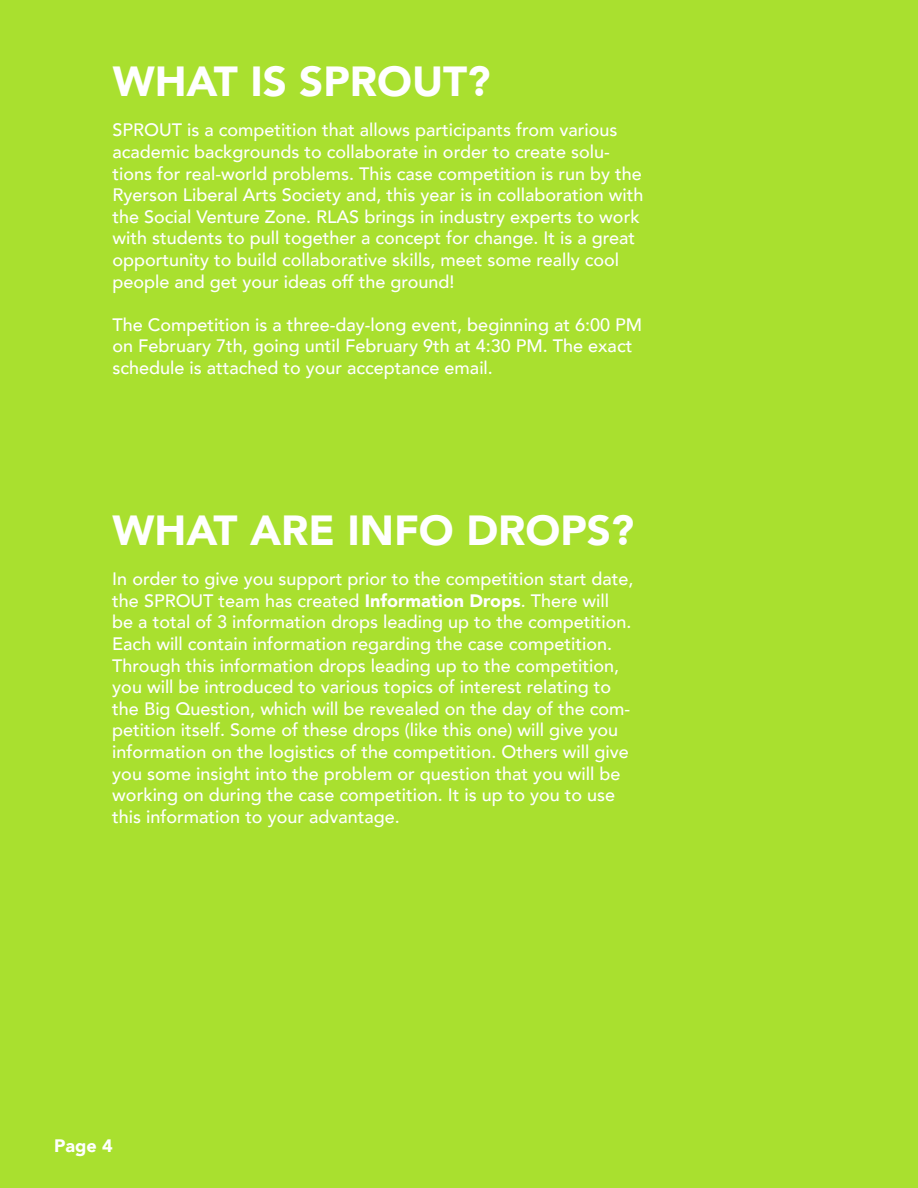
<style>
.page{position:relative;width:918px;height:1188px;background:#a9e02f}
.page>*{position:absolute;margin:0;border:0;box-sizing:border-box;transform-origin:0 0}
.t1{font:900 42px "Avenir";color:#fff}
.t2{font:500 18px/21.6px "Avenir";color:#fff}
.t3{font:900 18px "Avenir";color:#fff}
.s1{font-weight:900}
</style>
<div class="page">
<h1 class="t1" style="left:113px;top:45px;width:379px">WHAT IS SPROUT?</h1>
<p class="t2" style="left:112px;top:118px;width:533px">SPROUT is a competition that allows participants from various academic backgrounds to collaborate in order to create solu&shy;tions for real-world problems. This case competition is run by the Ryerson Liberal Arts Society and, this year is in collaboration with the Social Venture Zone. RLAS brings in industry experts to work with students to pull together a concept for change. It is a great opportunity to build collaborative skills, meet some really cool people and get your ideas off the ground!</p>
<p class="t2" style="left:112px;top:313px;width:531px">The Competition is a three-day-long event, beginning at 6:00 PM on February 7th, going until February 9th at 4:30 PM. The exact schedule is attached to your acceptance email.</p>
<h1 class="t1" style="left:113px;top:494px;width:523px">WHAT ARE INFO DROPS?</h1>
<p class="t2" style="left:112px;top:567px;width:523px">In order to give you support prior to the competition start date, the SPROUT team has created <span class="s1">Information Drops</span>. There will be a total of 3 information drops leading up to the competition.<br>Each will contain information regarding the case competition.<br>Through this information drops leading up to the competition, you will be introduced to various topics of interest relating to the Big Question, which will be revealed on the day of the com&shy;petition itself. Some of these drops (like this one) will give you information on the logistics of the competition. Others will give you some insight into the problem or question that you will be working on during the case competition. It is up to you to use this information to your advantage.</p>
<p class="t3" style="left:54px;top:1130px;width:60px">Page 4</p>
</div>
